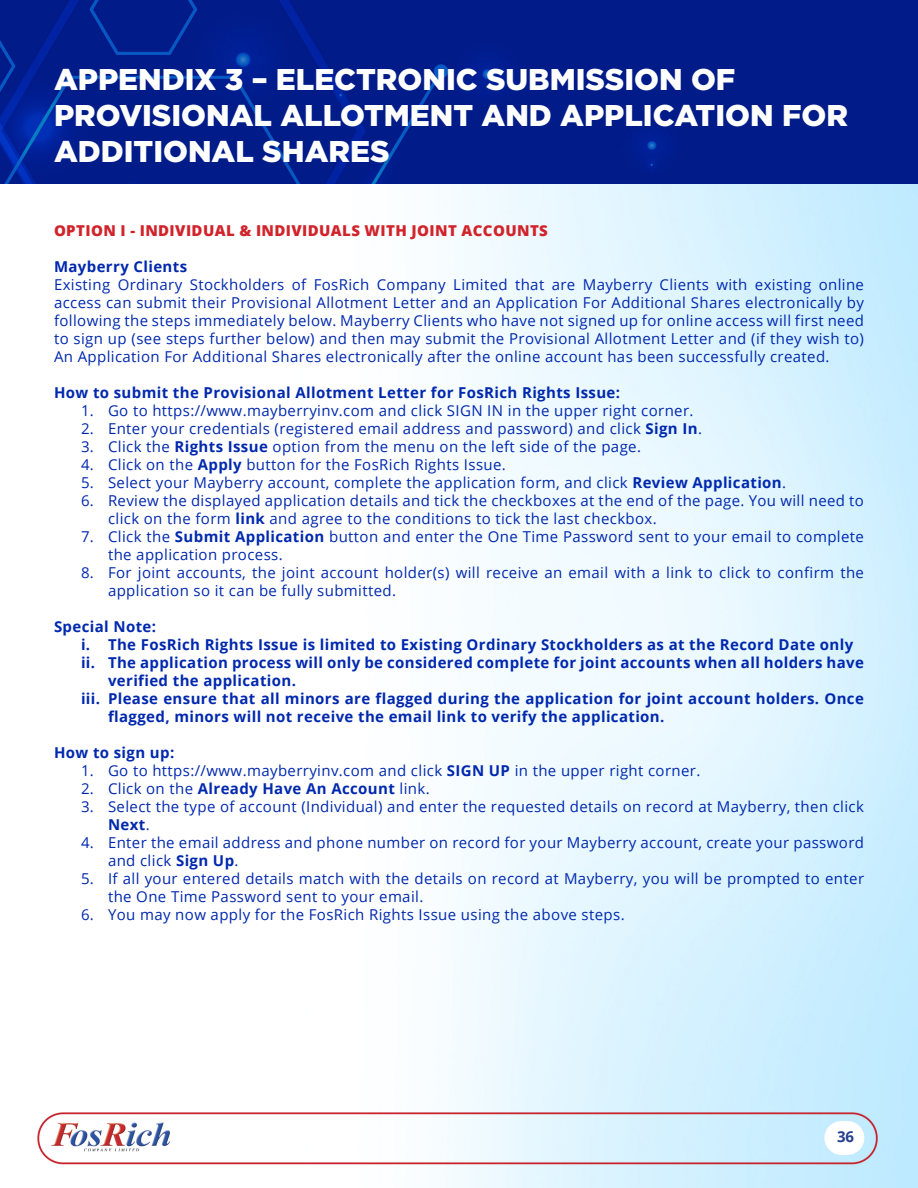
<style>
.page{position:relative;width:918px;height:1188px;background:#fff}
.page>*{position:absolute;margin:0;border:0;box-sizing:border-box;transform-origin:0 0}
.t1{font:900 30px/36px "Gotham";color:#fff}
.t2{font:15px/18px "Open Sans";letter-spacing:.025em;color:#0028ae}
.t3{font:700 15px/18px "Open Sans";letter-spacing:.025em;color:#0028ae}
.t4{font:800 15px "Open Sans";letter-spacing:.025em;color:#d1232a}
.t5{font:700 15px "Open Sans";color:#253f8e}
.s1{font-weight:700}
.s2{font-weight:400}
</style>
<div class="page">
<img style="left:37px;top:184px;width:881px;height:1004px">
<img style="left:0;top:0;width:918px;height:184px">
<p class="t1" style="left:54px;top:61px;width:795px">APPENDIX 3 – ELECTRONIC SUBMISSION OF<br>PROVISIONAL ALLOTMENT AND APPLICATION FOR<br>ADDITIONAL SHARES</p>
<p class="t4" style="left:54px;top:219px;width:495px">OPTION I - INDIVIDUAL &amp; INDIVIDUALS WITH JOINT ACCOUNTS</p>
<p class="t3" style="left:54px;top:257px;width:135px">Mayberry Clients</p>
<p class="t2" style="left:54px;top:275px;width:812px;text-align:justify">Existing Ordinary Stockholders of FosRich Company Limited that are Mayberry Clients with existing online access can submit their Provisional Allotment Letter and an Application For Additional Shares electronically by following the steps immediately below. Mayberry Clients who have not signed up for online access will first need to sign up (see steps further below) and then may submit the Provisional Allotment Letter and (if they wish to)<br>An Application For Additional Shares electronically after the online account has been successfully created.</p>
<p class="t3" style="left:54px;top:383px;width:568px">How to submit the Provisional Allotment Letter for FosRich Rights Issue:</p>
<p class="t2" style="left:81px;top:401px;width:614px">1. Go to https://www.mayberryinv.com and click SIGN IN in the upper right corner.</p>
<p class="t2" style="left:81px;top:419px;width:623px">2. Enter your credentials (registered email address and password) and click <span class="s1">Sign In</span>.</p>
<p class="t2" style="left:81px;top:437px;width:562px">3. Click the <span class="s1">Rights Issue</span> option from the menu on the left side of the page.</p>
<p class="t2" style="left:81px;top:455px;width:426px">4. Click on the <span class="s1">Apply</span> button for the FosRich Rights Issue.</p>
<p class="t2" style="left:81px;top:473px;width:707px">5. Select your Mayberry account, complete the application form, and click <span class="s1">Review Application</span>.</p>
<p class="t2" style="left:108px;top:491px;width:758px;text-indent:-27px">6. Review the displayed application details and tick the checkboxes at the end of the page. You will need to click on the form <span class="s1">link</span> and agree to the conditions to tick the last checkbox.</p>
<p class="t2" style="left:108px;top:527px;width:757px;text-indent:-27px">7. Click the <span class="s1">Submit Application</span> button and enter the One Time Password sent to your email to complete the application process.</p>
<p class="t2" style="left:108px;top:563px;width:758px;text-indent:-27px">8. For joint accounts, the joint account holder(s) will receive an email with a link to click to confirm the application so it can be fully submitted.</p>
<p class="t3" style="left:54px;top:617px;width:104px">Special Note:</p>
<p class="t3" style="left:81px;top:635px;width:774px">i. The FosRich Rights Issue is limited to Existing Ordinary Stockholders as at the Record Date only</p>
<p class="t3" style="left:108px;top:653px;width:757px;text-indent:-27px">ii. The application process will only be considered complete for joint accounts when all holders have verified the application.</p>
<p class="t3" style="left:108px;top:689px;width:757px;text-indent:-27px">iii. Please ensure that all minors are flagged during the application for joint account holders. Once flagged, minors will not receive the email link to verify the application.</p>
<p class="t3" style="left:54px;top:743px;width:122px">How to sign up:</p>
<p class="t2" style="left:81px;top:761px;width:621px">1. Go to https://www.mayberryinv.com and click <span class="s1">SIGN UP</span> in the upper right corner.</p>
<p class="t3" style="left:81px;top:779px;width:350px"><span class="s2">2. Click on the</span> Already Have An Account <span class="s2">link.</span></p>
<p class="t2" style="left:108px;top:797px;width:758px;text-indent:-27px">3. Select the type of account (Individual) and enter the requested details on record at Mayberry, then click<br><span class="s1">Next</span>.</p>
<p class="t2" style="left:108px;top:833px;width:758px;text-indent:-27px">4. Enter the email address and phone number on record for your Mayberry account, create your password and click <span class="s1">Sign Up</span>.</p>
<p class="t2" style="left:108px;top:869px;width:758px;text-indent:-27px">5. If all your entered details match with the details on record at Mayberry, you will be prompted to enter the One Time Password sent to your email.</p>
<p class="t2" style="left:81px;top:905px;width:545px">6. You may now apply for the FosRich Rights Issue using the above steps.</p>
<p class="t5" style="left:837px;top:1126px;width:19px">36</p>
</div>
